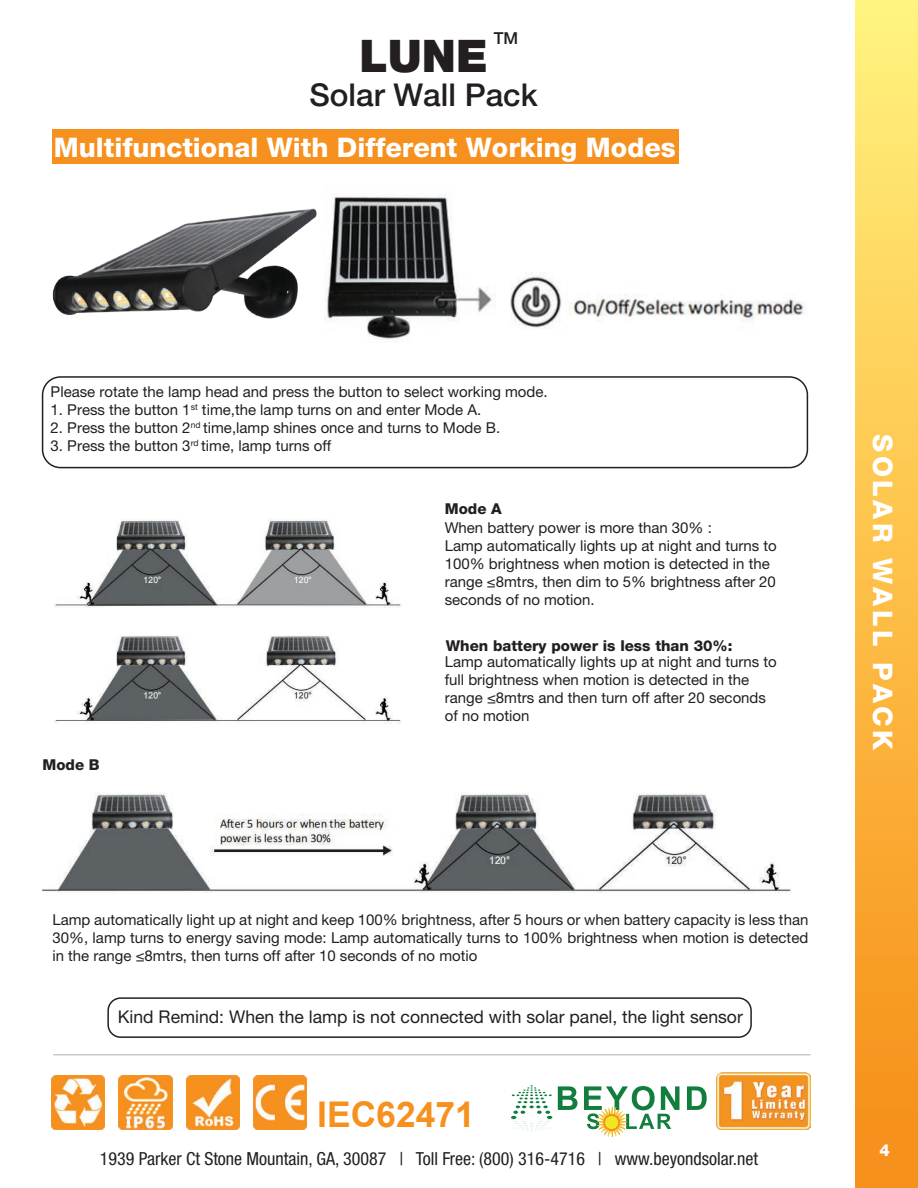
<style>
.page{position:relative;width:918px;height:1188px;background:#fff}
.page>*{position:absolute;margin:0;border:0;box-sizing:border-box;transform-origin:0 0}
.t1{font:900 45px "Helvetica Neue LT Pro";color:#231f20}
.t2{font:700 35.4px "Arial";color:#f6901e}
.t3{font:500 31.5px "Helvetica Neue LT Pro";color:#231f20}
.t4{font:800 27px "Helvetica Neue LT Std";color:#fff}
.t5{font:800 27px "Helvetica Neue LT Std";letter-spacing:.13em;color:#fff}
.t6{font:condensed 18px "Helvetica Neue LT Pro";color:#231f20}
.t7{font:17.55px "Helvetica Neue LT Pro";color:#231f20}
.t8{font:500 16.5px "Helvetica Neue LT Pro";color:#231f20}
.t9{font:800 16.5px "Helvetica Neue LT Std";color:#fff}
.t10{font:15px/18px "Helvetica Neue LT Pro";color:#231f20}
.t11{font:800 15px "Helvetica Neue LT Pro";color:#231f20}
</style>
<div class="page">
<div style="left:52px;top:130px;width:627px;height:34px;background:#f69120"></div>
<img style="left:328px;top:195px;width:477px;height:145px">
<div style="left:42px;top:376px;width:766px;height:92px;border:2px solid #231f20;border-radius:18px"></div>
<img style="left:54px;top:519px;width:348px;height:205px">
<img style="left:42px;top:793px;width:749px;height:100px">
<div style="left:107px;top:997px;width:645px;height:41px;border:2px solid #231f20;border-radius:13px"></div>
<img style="left:52px;top:208px;width:276px;height:112px">
<div style="left:855px;top:0;width:63px;height:1188px;background:linear-gradient(to bottom,#fff27c,#f78b15)"></div>
<img style="left:716px;top:1072px;width:94px;height:57px">
<svg style="left:558px;top:1086px;width:20px;height:24px"></svg>
<svg style="left:687px;top:1086px;width:20px;height:24px"></svg>
<svg style="left:584px;top:1086px;width:95px;height:51px"></svg>
<svg style="left:511px;top:1085px;width:41px;height:47px"></svg>
<img style="left:253px;top:1076px;width:54px;height:53px">
<img style="left:52px;top:1076px;width:53px;height:53px">
<img style="left:186px;top:1076px;width:53px;height:53px">
<img style="left:119px;top:1076px;width:53px;height:53px">
<hr style="left:53px;top:1054px;width:757px;height:1px;background:#afafaf">
<p class="t8" style="left:494px;top:28px;width:26px">TM</p>
<h1 class="t1" style="left:359px;top:29px;width:130px">LUNE</h1>
<h3 class="t3" style="left:309px;top:76px;width:230px">Solar Wall Pack</h3>
<h3 class="t4" style="left:54px;top:131px;width:624px">Multifunctional With Different Working Modes</h3>
<p class="t10" style="left:51px;top:382px;width:499px">Please rotate the lamp head and press the button to select working mode.</p>
<p class="t10" style="left:51px;top:400px;width:432px">1. Press the button 1<sup>st</sup> time,the lamp turns on and enter Mode A.</p>
<p class="t10" style="left:51px;top:418px;width:451px">2. Press the button 2<sup>nd</sup> time,lamp shines once and turns to Mode B.</p>
<p class="t10" style="left:51px;top:436px;width:282px">3. Press the button 3<sup>rd</sup> time, lamp turns off</p>
<p class="t11" style="left:445px;top:500px;width:58px">Mode A</p>
<p class="t10" style="left:445px;top:519px;width:334px">When battery power is more than 30% :<br>Lamp automatically lights up at night and turns to 100% brightness when motion is detected in the range ≤8mtrs, then dim to 5% brightness after 20 seconds of no motion.</p>
<p class="t11" style="left:446px;top:637px;width:288px">When battery power is less than 30%:</p>
<p class="t11" style="left:43px;top:756px;width:59px">Mode B</p>
<p class="t10" style="left:445px;top:653px;width:334px">Lamp automatically lights up at night and turns to full brightness when motion is detected in the range ≤8mtrs and then turn off after 20 seconds of no motion</p>
<p class="t10" style="left:52px;top:910px;width:758px;text-align:justify">Lamp automatically light up at night and keep 100% brightness, after 5 hours or when battery capacity is less than 30%, lamp turns to energy saving mode: Lamp automatically turns to 100% brightness when motion is detected in the range ≤8mtrs, then turns off after 10 seconds of no motio</p>
<p class="t7" style="left:118px;top:1006px;width:627px">Kind Remind: When the lamp is not connected with solar panel, the light sensor</p>
<h2 class="t2" style="left:317px;top:1090px;width:159px">IEC62471</h2>
<p class="t6" style="left:100px;top:1148px;width:660px">1939 Parker Ct Stone Mountain, GA, 30087 | Toll Free: (800) 316-4716 | www.beyondsolar.net</p>
<h3 class="t5" style="left:899px;top:434px;width:318px;rotate:90deg">SOLAR WALL PACK</h3>
<p class="t9" style="left:879px;top:1140px;width:12px">4</p>
</div>
